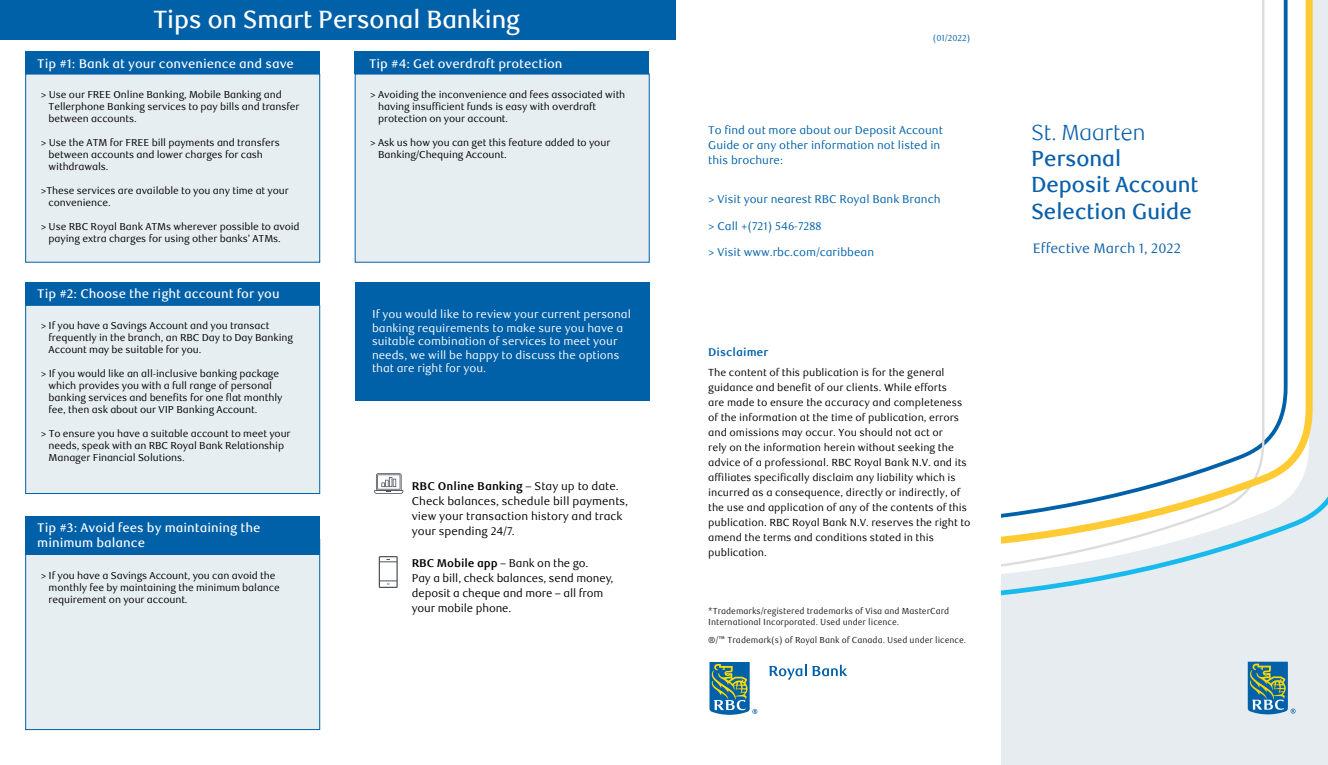
<style>
.page{position:relative;width:1328px;height:765px;background:#fff}
.page>*{position:absolute;margin:0;border:0;box-sizing:border-box;transform-origin:0 0}
.t1{font:500 25px "RBC Display";color:#fff}
.t2{font:500 21.88px/26.4px "RBC Display";color:#0a60ab}
.t3{font:300 21.88px "RBC Display";color:#0a60ab}
.t4{font:13.75px "RBC Text";color:#1061ab}
.t5{font:500 12.5px/15px "RBC Text";color:#fff}
.t6{font:11.25px/15px "RBC Text";letter-spacing:-.01em;color:#000}
.t7{font:11.25px/13.5px "RBC Text";color:#fff}
.t8{font:11.25px/15px "RBC Text";color:#0061a9}
.t9{font:700 11.25px "RBC Text";color:#0061a9}
.t10{font:10.25px/15px "RBC Text";color:#000}
.t11{font:10px/12px "RBC Text";letter-spacing:-.01em;color:#000}
.t12{font:8.75px/10.5px "RBC Text Cond";color:#231f20}
.t13{font:8.75px "RBC Text";color:#0261aa}
.s1{font-weight:700}
.s2{color:#0d61aa}
</style>
<div class="page">
<div style="left:25px;top:74px;width:295px;height:189px;background:#e7eef1;border:1px solid #0060a8"></div>
<div style="left:25px;top:51px;width:295px;height:23px;background:#0060a8"></div>
<div style="left:355px;top:74px;width:294px;height:189px;background:#e7eef1"></div>
<div style="left:354px;top:51px;width:295px;height:23px;background:#0060a8"></div>
<div style="left:25px;top:305px;width:295px;height:189px;background:#e7eef1;border:1px solid #0060a8"></div>
<div style="left:25px;top:282px;width:295px;height:23px;background:#0060a8"></div>
<div style="left:25px;top:539px;width:295px;height:191px;background:#e7eef1;border:1px solid #0060a8"></div>
<div style="left:25px;top:516px;width:295px;height:39px;background:#0060a8"></div>
<div style="left:0;top:0;width:675px;height:40px;background:#0060a8"></div>
<div style="left:1001px;top:0;width:327px;height:765px;background:#e6ecef"></div>
<svg style="left:1001px;top:0;width:327px;height:596px"></svg>
<svg style="left:1001px;top:0;width:311px;height:550px;background:#f9f9f6"></svg>
<svg style="left:1247px;top:662px;width:48px;height:52px"></svg>
<svg style="left:379px;top:556px;width:19px;height:32px"></svg>
<svg style="left:374px;top:473px;width:29px;height:21px"></svg>
<div style="left:355px;top:282px;width:294px;height:119px;background:#0060a8"></div>
<svg style="left:709px;top:662px;width:48px;height:53px"></svg>
<svg style="left:769px;top:665px;width:78px;height:15px"></svg>
<h1 class="t1" style="left:153px;top:5px;width:368px">Tips on Smart Personal Banking</h1>
<p class="t5" style="left:37px;top:56px;width:258px">Tip #1: Bank at your convenience and save</p>
<p class="t11" style="left:49px;top:89px;width:252px;text-indent:-8px">&gt; Use our FREE Online Banking, Mobile Banking and<br>Tellerphone Banking services to pay bills and transfer between accounts.</p>
<p class="t11" style="left:49px;top:137px;width:233px;text-indent:-8px">&gt; Use the ATM for FREE bill payments and transfers between accounts and lower charges for cash withdrawals.</p>
<p class="t11" style="left:49px;top:185px;width:242px;text-indent:-8px">&gt;These services are available to you any time at your convenience.</p>
<p class="t11" style="left:49px;top:221px;width:252px;text-indent:-8px">&gt; Use RBC Royal Bank ATMs wherever possible to avoid paying extra charges for using other banks’ ATMs.</p>
<p class="t5" style="left:37px;top:287px;width:244px">Tip #2: Choose the right account for you</p>
<p class="t11" style="left:49px;top:320px;width:246px;text-indent:-8px">&gt; If you have a Savings Account and you transact frequently in the branch, an RBC Day to Day Banking<br>Account may be suitable for you.</p>
<p class="t11" style="left:49px;top:368px;width:235px;text-indent:-8px">&gt; If you would like an all-inclusive banking package which provides you with a full range of personal banking services and benefits for one flat monthly fee, then ask about our VIP Banking Account.</p>
<p class="t11" style="left:49px;top:428px;width:243px;text-indent:-8px">&gt; To ensure you have a suitable account to meet your needs, speak with an RBC Royal Bank Relationship<br>Manager Financial Solutions.</p>
<p class="t5" style="left:37px;top:521px;width:225px">Tip #3: Avoid fees by maintaining the minimum balance</p>
<p class="t11" style="left:49px;top:570px;width:233px;text-indent:-8px">&gt; If you have a Savings Account, you can avoid the monthly fee by maintaining the minimum balance requirement on your account.</p>
<p class="t5" style="left:369px;top:56px;width:195px">Tip #4: Get overdraft protection</p>
<p class="t11" style="left:378px;top:89px;width:249px;text-indent:-8px">&gt; Avoiding the inconvenience and fees associated with having insufficient funds is easy with overdraft protection on your account.</p>
<p class="t11" style="left:378px;top:137px;width:234px;text-indent:-8px">&gt; Ask us how you can get this feature added to your<br>Banking/Chequing Account.</p>
<p class="t7" style="left:372px;top:308px;width:260px">If you would like to review your current personal banking requirements to make sure you have a suitable combination of services to meet your needs, we will be happy to discuss the options that are right for you.</p>
<p class="t6" style="left:412px;top:479px;width:218px"><span class="s1">RBC Online Banking</span> – Stay up to date.<br>Check balances, schedule bill payments, view your transaction history and track your spending 24/7.</p>
<p class="t6" style="left:412px;top:556px;width:203px"><span class="s1">RBC Mobile app</span> – Bank on the go.<br>Pay a bill, check balances, send money, deposit a cheque and more – all from your mobile phone.</p>
<p class="t13" style="left:932px;top:33px;width:39px">(01/2022)</p>
<p class="t8" style="left:708px;top:122px;width:236px">To find out more about our Deposit Account<br>Guide or any other information not listed in this brochure:</p>
<p class="t8" style="left:708px;top:192px;width:234px">&gt; Visit your nearest RBC Royal Bank Branch</p>
<p class="t8" style="left:708px;top:218px;width:115px">&gt; Call +(721) 546-7288</p>
<p class="t8" style="left:708px;top:245px;width:167px">&gt; Visit www.rbc.com/caribbean</p>
<p class="t9" style="left:708px;top:345px;width:62px">Disclaimer</p>
<p class="t10" style="left:708px;top:366px;width:264px">The content of this publication is for the general guidance and benefit of our clients. While efforts<br>are made to ensure the accuracy and completeness of the information at the time of publication, errors and omissions may occur. You should not act or<br>rely on the information herein without seeking the advice of a professional. RBC Royal Bank N.V. and its affiliates specifically disclaim any liability which is incurred as a consequence, directly or indirectly, of the use and application of any of the contents of this publication. RBC Royal Bank N.V. reserves the right to amend the terms and conditions stated in this publication.</p>
<p class="t12" style="left:708px;top:606px;width:242px">*Trademarks/registered trademarks of Visa and MasterCard<br>International Incorporated. Used under licence.</p>
<p class="t12" style="left:708px;top:635px;width:259px">®/™ Trademark(s) of Royal Bank of Canada. Used under licence.</p>
<h2 class="t3" style="left:1031px;top:120px;width:115px">St. Maarten</h2>
<h2 class="t2" style="left:1031px;top:146px;width:169px">Personal<br>Deposit Account<br>Selection Guide</h2>
<h3 class="t4" style="left:1032px;top:240px;width:150px"><span class="s2">Effective</span> March 1, 2022</h3>
</div>
